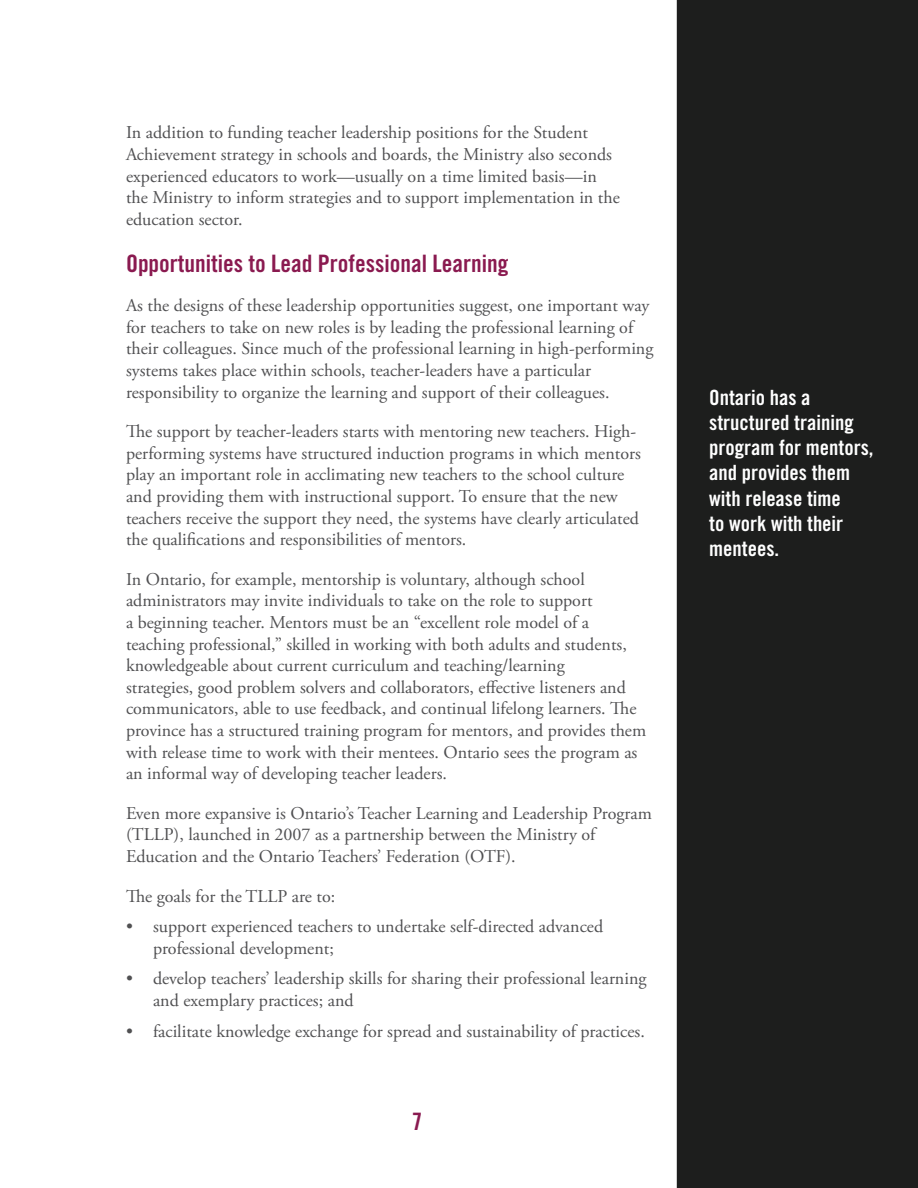
<style>
.page{position:relative;width:918px;height:1188px;background:#fff}
.page>*{position:absolute;margin:0;border:0;box-sizing:border-box;transform-origin:0 0}
.Heading_1{font:24px "Trade Gothic Bold Cond Twenty";color:#8a1a50}
.Heading_2{font:21px/25.2px "Trade Gothic Bold Cond Twenty";color:#fff}
.t1{font:18px/21.6px "Adobe Garamond Pro";color:#505052}
</style>
<div class="page">
<div style="left:678px;top:1px;width:239px;height:1186px;background:#1d1e1d"></div>
<div style="left:677px;top:0;width:241px;height:1188px;border:2px solid #1d1e1d"></div>
<p class="t1" style="left:126px;top:123px;width:495px">In addition to funding teacher leadership positions for the Student Achievement strategy in schools and boards, the Ministry also seconds experienced educators to work—usually on a time limited basis—in the Ministry to inform strategies and to support implementation in the education sector.</p>
<p class="Heading_1" style="left:126px;top:249px;width:384px">Opportunities to Lead Professional Learning</p>
<p class="t1" style="left:126px;top:295px;width:529px">As the designs of these leadership opportunities suggest, one important way for teachers to take on new roles is by leading the professional learning of their colleagues. Since much of the professional learning in high-performing systems takes place within schools, teacher-leaders have a particular responsibility to organize the learning and support of their colleagues.</p>
<p class="t1" style="left:126px;top:421px;width:516px">The support by teacher-leaders starts with mentoring new teachers. High&shy;performing systems have structured induction programs in which mentors play an important role in acclimating new teachers to the school culture and providing them with instructional support. To ensure that the new teachers receive the support they need, the systems have clearly articulated the qualifications and responsibilities of mentors.</p>
<p class="t1" style="left:126px;top:569px;width:522px">In Ontario, for example, mentorship is voluntary, although school administrators may invite individuals to take on the role to support<br>a beginning teacher. Mentors must be an “excellent role model of a teaching professional,” skilled in working with both adults and students, knowledgeable about current curriculum and teaching/learning<br>strategies, good problem solvers and collaborators, effective listeners and communicators, able to use feedback, and continual lifelong learners. The province has a structured training program for mentors, and provides them with release time to work with their mentees. Ontario sees the program as an informal way of developing teacher leaders.</p>
<p class="t1" style="left:126px;top:803px;width:527px">Even more expansive is Ontario’s Teacher Learning and Leadership Program (TLLP), launched in 2007 as a partnership between the Ministry of<br>Education and the Ontario Teachers’ Federation (OTF).</p>
<p class="t1" style="left:126px;top:886px;width:211px">The goals for the TLLP are to:</p>
<p class="t1" style="left:153px;top:916px;width:452px;text-indent:-27px">• support experienced teachers to undertake self-directed advanced professional development;</p>
<p class="t1" style="left:153px;top:969px;width:495px;text-indent:-27px">• develop teachers’ leadership skills for sharing their professional learning and exemplary practices; and</p>
<p class="t1" style="left:126px;top:1021px;width:520px">• facilitate knowledge exchange for spread and sustainability of practices.</p>
<h1 class="Heading_1" style="left:412px;top:1107px;width:12px">7</h1>
<p class="Heading_2" style="left:709px;top:385px;width:166px">Ontario has a structured training program for mentors, and provides them with release time<br>to work with their mentees.</p>
</div>
